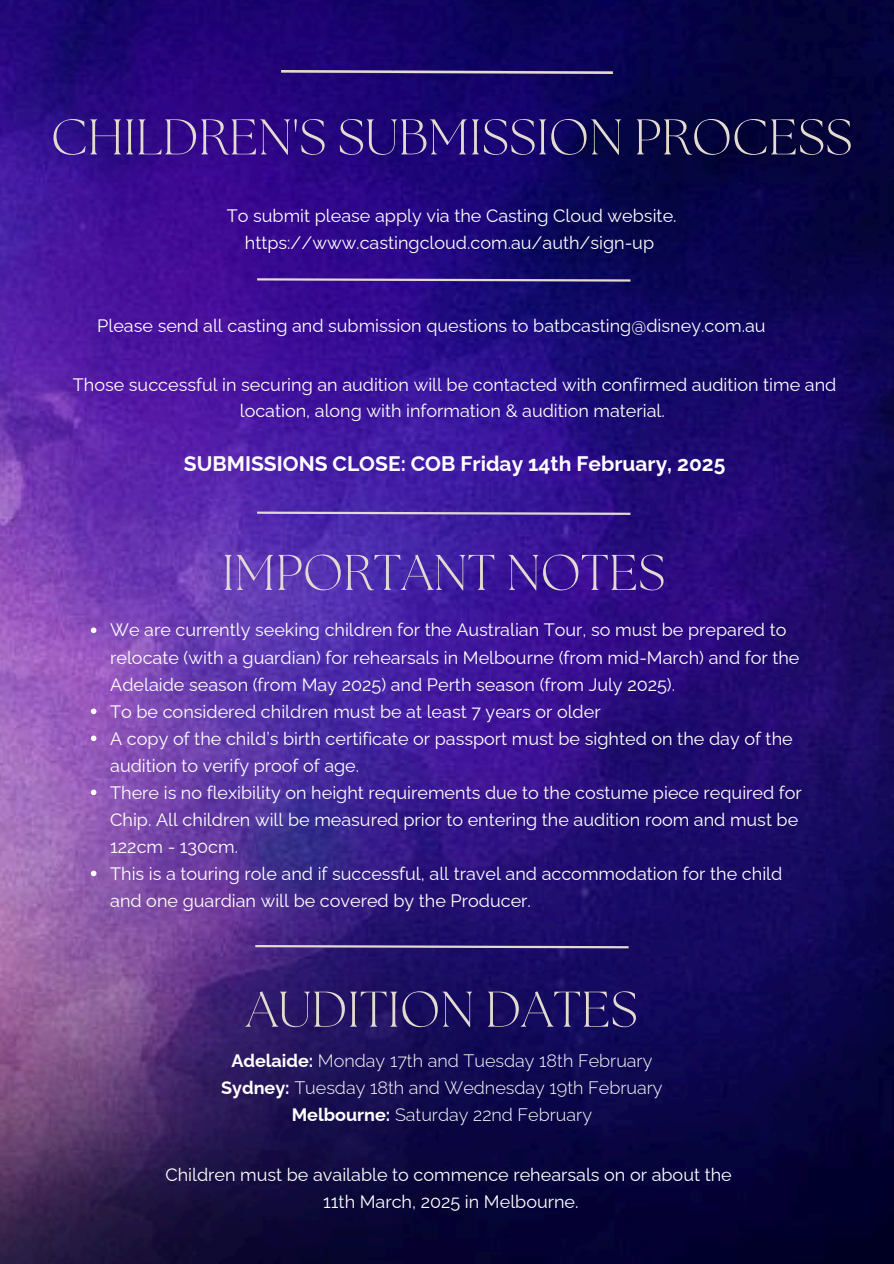
<style>
.page{position:relative;width:894px;height:1264px;background:#fff}
.page>*{position:absolute;margin:0;border:0;box-sizing:border-box;transform-origin:0 0}
.t1{font:300 49.95px "The Seasons";color:#e3dad0}
.t2{font:700 21px "Raleway";color:#fff}
.t3{font:18px/27px "Raleway";color:#fff}
.t4{font:300 18px "Raleway";color:#fff}
.s1{font-weight:700}
</style>
<div class="page">
<img style="left:0;top:0;width:893px;height:1263px">
<svg style="left:255px;top:945px;width:373px;height:3px"></svg>
<svg style="left:257px;top:511px;width:373px;height:4px"></svg>
<img style="left:260px;top:70px;width:373px;height:4px">
<svg style="left:91px;top:627px;width:5px;height:6px"></svg>
<svg style="left:91px;top:708px;width:5px;height:6px"></svg>
<svg style="left:91px;top:735px;width:5px;height:6px"></svg>
<svg style="left:91px;top:789px;width:5px;height:6px"></svg>
<svg style="left:91px;top:870px;width:5px;height:6px"></svg>
<svg style="left:257px;top:278px;width:373px;height:3px"></svg>
<p class="t1" style="left:51px;top:114px;width:802px">CHILDREN'S SUBMISSION PROCESS</p>
<h2 class="t3" style="left:227px;top:202px;width:451px;text-align:center">To submit please apply via the Casting Cloud website. https://www.castingcloud.com.au/auth/sign-up</h2>
<h1 class="t3" style="left:97px;top:312px;width:669px">Please send all casting and submission questions to batbcasting@disney.com.au</h1>
<p class="t3" style="left:73px;top:372px;width:764px;line-height:25.8px;text-align:center">Those successful in securing an audition will be contacted with confirmed audition time and location, along with information &amp; audition material.</p>
<p class="t2" style="left:184px;top:451px;width:542px">SUBMISSIONS CLOSE: COB Friday 14th February, 2025</p>
<p class="t1" style="left:222px;top:550px;width:445px">IMPORTANT NOTES</p>
<p class="t3" style="left:110px;top:616px;width:690px">We are currently seeking children for the Australian Tour, so must be prepared to relocate (with a guardian) for rehearsals in Melbourne (from mid-March) and for the<br>Adelaide season (from May 2025) and Perth season (from July 2025).</p>
<p class="t3" style="left:110px;top:697px;width:492px">To be considered children must be at least 7 years or older</p>
<p class="t3" style="left:110px;top:724px;width:684px">A copy of the child’s birth certificate or passport must be sighted on the day of the audition to verify proof of age.</p>
<p class="t3" style="left:110px;top:778px;width:693px">There is no flexibility on height requirements due to the costume piece required for<br>Chip. All children will be measured prior to entering the audition room and must be<br>122cm - 130cm.</p>
<p class="t3" style="left:110px;top:859px;width:673px">This is a touring role and if successful, all travel and accommodation for the child and one guardian will be covered by the Producer.</p>
<p class="t1" style="left:246px;top:986px;width:393px">AUDITION DATES</p>
<p class="t4" style="left:231px;top:1050px;width:422px"><span class="s1">Adelaide:</span> Monday 17th and Tuesday 18th February</p>
<h1 class="t4" style="left:221px;top:1077px;width:443px"><span class="s1">Sydney:</span> Tuesday 18th and Wednesday 19th February</h1>
<p class="t4" style="left:292px;top:1104px;width:302px"><span class="s1">Melbourne:</span> Saturday 22nd February</p>
<p class="t3" style="left:165px;top:1160px;width:567px">Children must be available to commence rehearsals on or about the</p>
<p class="t3" style="left:323px;top:1187px;width:257px">11th March, 2025 in Melbourne.</p>
</div>
